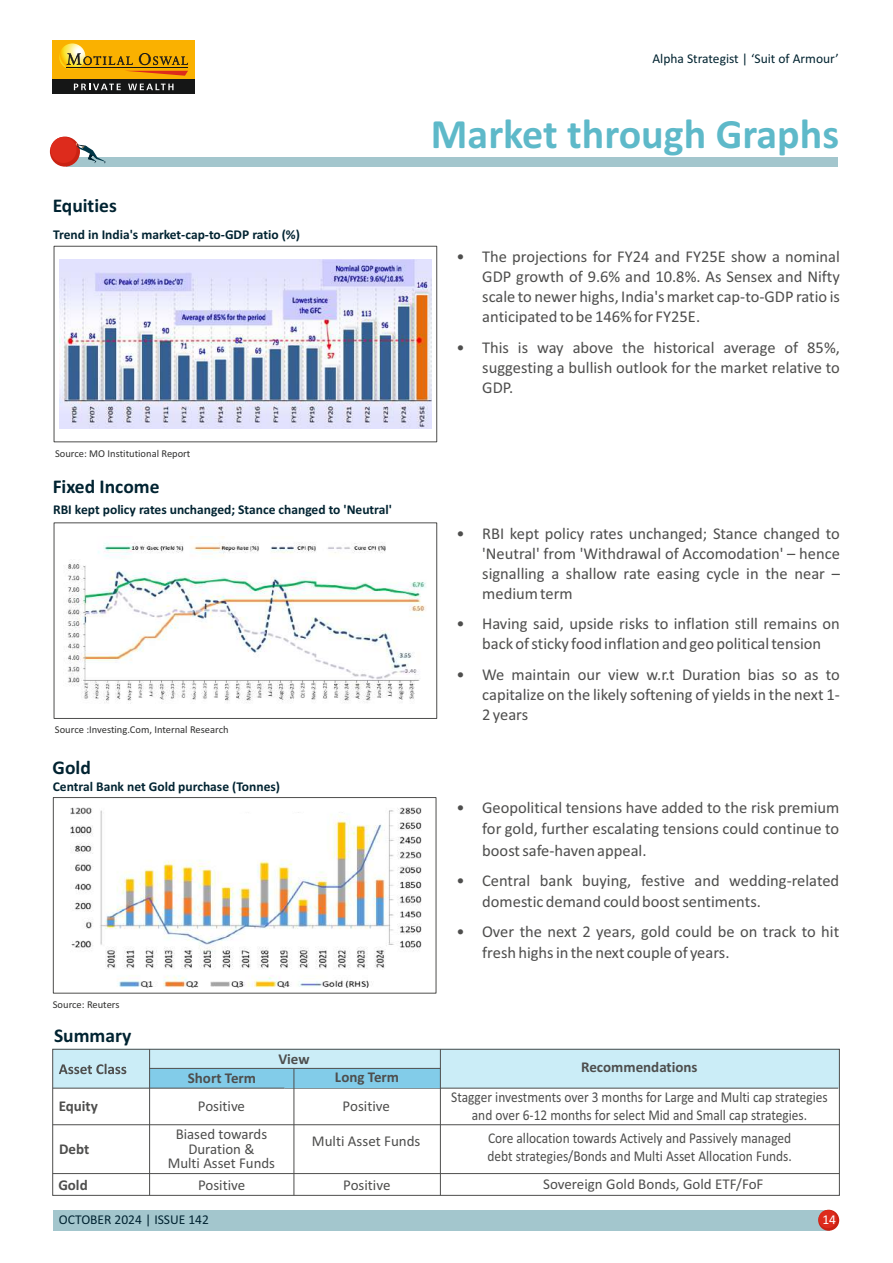
<style>
.page{position:relative;width:893px;height:1263px;background:#fff}
.page>*{position:absolute;margin:0;border:0;box-sizing:border-box;transform-origin:0 0}
.t1{font:700 42px "Calibri";color:#5eb9c9}
.t2{font:700 19.5px "Calibri";color:#002331}
.t3{font:16.5px/20.1px "Calibri";color:#4e4e4d;text-align:justify}
.t4{font:15px/17.9px "Calibri";color:#4e4e4d;text-align:center;scale:.89 1}
.t5{font:15px/14.4px "Calibri";color:#4e4e4d;text-align:center}
.t6{font:700 15px "Calibri";color:#4e4e4d}
.t7{font:700 13.5px "Calibri";color:#002331}
.t8{font:13.5px "Calibri";color:#002330}
.t9{font:13.5px "Calibri";color:#002331}
.t10{font:13.5px "Calibri";color:#fff}
.t11{font:10.5px "Calibri";color:#313130}
</style>
<div class="page">
<div style="left:66px;top:157px;width:772px;height:10px;background:#a3c6cd"></div>
<svg style="left:50px;top:137px;width:30px;height:30px"></svg>
<div style="left:51px;top:137px;width:26px;height:26px;background:#dd2b1c;border-radius:50%"></div>
<svg style="left:76px;top:143px;width:29px;height:20px"></svg>
<div style="left:52px;top:40px;width:143px;height:40px;background:#fab100"></div>
<svg style="left:128px;top:71px;width:60px;height:5px"></svg>
<svg style="left:59px;top:43px;width:26px;height:27px"></svg>
<svg style="left:67px;top:53px;width:121px;height:12px"></svg>
<hr style="left:67px;top:67px;width:121px;height:1px;background:#151616">
<div style="left:52px;top:80px;width:143px;height:14px;background:#151616"></div>
<svg style="left:74px;top:84px;width:47px;height:6px"></svg>
<svg style="left:128px;top:84px;width:46px;height:6px"></svg>
<div style="left:53px;top:1209px;width:777px;height:21px;background:#a3c6cd"></div>
<svg style="left:818px;top:1210px;width:21px;height:21px"></svg>
<div style="left:819px;top:1210px;width:18px;height:18px;background:#dd2b1c;border-radius:50%"></div>
<hr style="left:284px;top:1088px;width:554px;height:1px;background:#4e4e4d">
<hr style="left:53px;top:1124px;width:786px;height:1px;background:#4e4e4d">
<hr style="left:149px;top:1049px;width:1px;height:146px;background:#4e4e4d">
<hr style="left:294px;top:1069px;width:1px;height:126px;background:#4e4e4d">
<hr style="left:53px;top:1088px;width:97px;height:1px;background:#4e4e4d">
<hr style="left:150px;top:1088px;width:134px;height:1px;background:#4e4e4d">
<hr style="left:440px;top:1049px;width:1px;height:146px;background:#4e4e4d">
<svg style="left:53px;top:1049px;width:786px;height:39px"></svg>
<hr style="left:53px;top:1173px;width:786px;height:1px;background:#4e4e4d">
<div style="left:53px;top:797px;width:383px;height:196px;border:1px solid #4e4e4d"></div>
<img style="left:70px;top:807px;width:352px;height:181px">
<div style="left:54px;top:246px;width:383px;height:196px;border:1px solid #4e4e4d"></div>
<img style="left:59px;top:260px;width:372px;height:168px">
<div style="left:54px;top:522px;width:383px;height:197px;border:1px solid #4e4e4d"></div>
<img style="left:66px;top:536px;width:360px;height:168px">
<p class="t8" style="left:652px;top:53px;width:188px">Alpha Strategist | ‘Suit of Armour’</p>
<p class="t2" style="left:53px;top:197px;width:66px">Equities</p>
<p class="t7" style="left:53px;top:229px;width:248px">Trend in India's market-cap-to-GDP ratio (%)</p>
<h1 class="t1" style="left:431px;top:116px;width:410px">Market through Graphs</h1>
<p class="t3" style="left:482px;top:248px;width:359px;text-indent:-26px">• The projections for FY24 and FY25E show a nominal GDP growth of 9.6% and 10.8%. As Sensex and Nifty scale to newer highs, India's market cap-to-GDP ratio is anticipated to be 146% for FY25E.</p>
<p class="t3" style="left:482px;top:338px;width:359px;text-indent:-26px">• This is way above the historical average of 85%, suggesting a bullish outlook for the market relative to GDP.</p>
<p class="t11" style="left:55px;top:449px;width:137px">Source: MO Institutional Report</p>
<p class="t2" style="left:53px;top:478px;width:108px">Fixed Income</p>
<p class="t7" style="left:53px;top:504px;width:340px">RBI kept policy rates unchanged; Stance changed to 'Neutral'</p>
<p class="t11" style="left:55px;top:725px;width:175px">Source :Investing.Com, Internal Research</p>
<p class="t2" style="left:53px;top:759px;width:40px">Gold</p>
<p class="t7" style="left:53px;top:781px;width:229px">Central Bank net Gold purchase (Tonnes)</p>
<p class="t11" style="left:53px;top:1000px;width:68px">Source: Reuters</p>
<p class="t2" style="left:54px;top:1028px;width:79px">Summary</p>
<p class="t6" style="left:278px;top:1053px;width:33px">View</p>
<p class="t6" style="left:188px;top:1072px;width:70px">Short Term</p>
<p class="t6" style="left:335px;top:1070px;width:66px">Long Term</p>
<p class="t5" style="left:198px;top:1100px;width:49px">Positive</p>
<p class="t5" style="left:343px;top:1100px;width:49px">Positive</p>
<p class="t6" style="left:59px;top:1099px;width:41px">Equity</p>
<p class="t6" style="left:59px;top:1142px;width:32px">Debt</p>
<p class="t6" style="left:58px;top:1178px;width:31px">Gold</p>
<p class="t5" style="left:198px;top:1178px;width:49px">Positive</p>
<p class="t5" style="left:343px;top:1178px;width:49px">Positive</p>
<p class="t5" style="left:168px;top:1128px;width:109px">Biased towards<br>Duration &amp;<br>Multi Asset Funds</p>
<p class="t5" style="left:312px;top:1135px;width:110px">Multi Asset Funds</p>
<p class="t3" style="left:482px;top:524px;width:359px;text-indent:-26px">• RBI kept policy rates unchanged; Stance changed to 'Neutral' from 'Withdrawal of Accomodation' – hence signalling a shallow rate easing cycle in the near – medium term</p>
<p class="t3" style="left:456px;top:615px;width:385px;text-align:center">• Having said, upside risks to inflation still remains on back of sticky food inflation and geo political tension</p>
<p class="t3" style="left:482px;top:665px;width:359px;text-indent:-26px">• We maintain our view w.r.t Duration bias so as to capitalize on the likely softening of yields in the next 1- 2 years</p>
<p class="t3" style="left:482px;top:798px;width:358px;line-height:21.1px;text-indent:-26px">• Geopolitical tensions have added to the risk premium for gold, further escalating tensions could continue to boost safe-haven appeal.</p>
<p class="t3" style="left:482px;top:871px;width:358px;line-height:21.1px;text-indent:-26px">• Central bank buying, festive and wedding-related domestic demand could boost sentiments.</p>
<p class="t3" style="left:482px;top:922px;width:358px;line-height:21.1px;text-indent:-26px">• Over the next 2 years, gold could be on track to hit fresh highs in the next couple of years.</p>
<p class="t6" style="left:581px;top:1061px;width:118px">Recommendations</p>
<p class="t4" style="left:451px;top:1089px;width:424px">Stagger investments over 3 months for Large and Multi cap strategies and over 6-12 months for select Mid and Small cap strategies.</p>
<p class="t4" style="left:487px;top:1131px;width:344px;text-align:left">Core allocation towards Actively and Passively managed debt strategies/Bonds and Multi Asset Allocation Funds.</p>
<p class="t5" style="left:543px;top:1178px;width:222px">Sovereign Gold Bonds, Gold ETF/FoF</p>
<p class="t9" style="left:59px;top:1213px;width:152px">OCTOBER 2024 | ISSUE 142</p>
<p class="t10" style="left:822px;top:1214px;width:15px">14</p>
</div>
